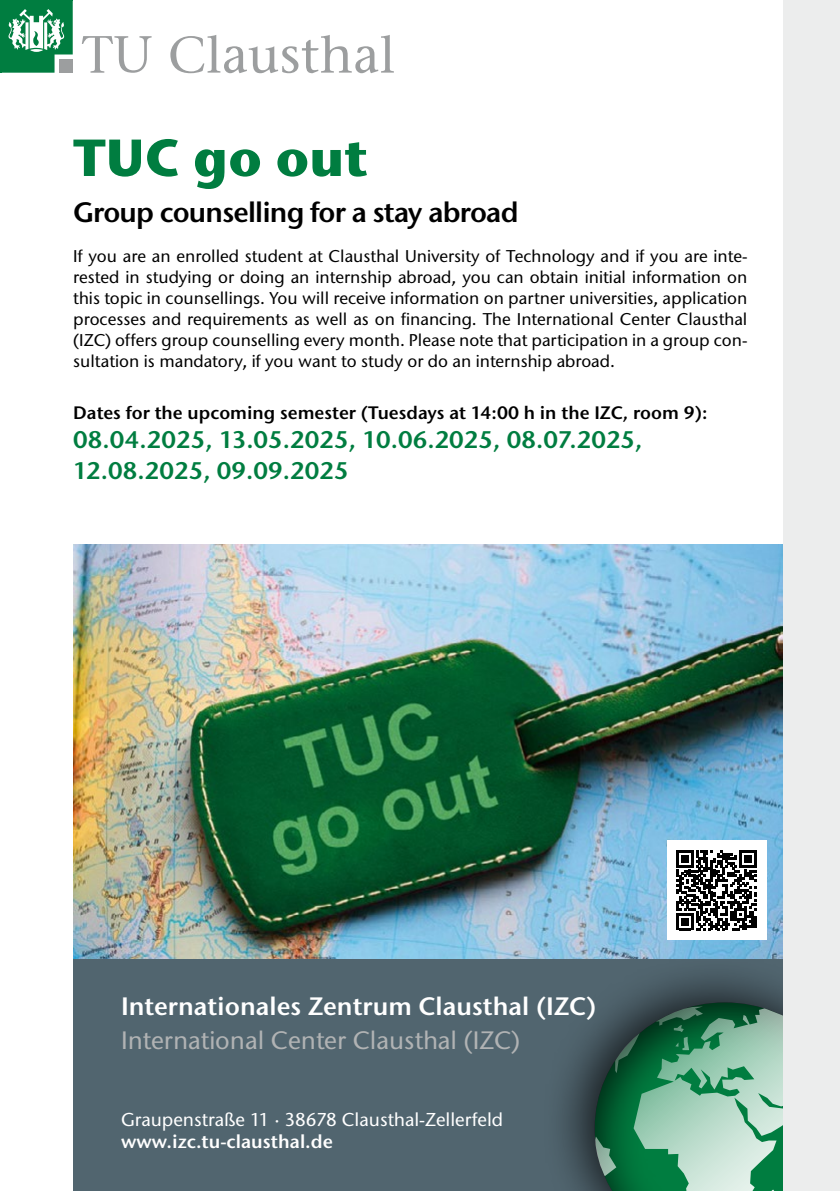
<style>
.page{position:relative;width:840px;height:1191px;background:#fff}
.page>*{position:absolute;margin:0;border:0;box-sizing:border-box;transform-origin:0 0}
.t1{font:700 52px "Stone Sans ITC Std";color:#007d40}
.t2{font:600 28px "Stone Sans ITC Std";letter-spacing:-.03em;color:#000}
.t3{font:600 25.2px "Stone Sans ITC Std";color:#fff}
.t4{font:500 25.2px "Stone Sans ITC Std";color:#b1b3b4}
.t5{font:600 24px/31.2px "Stone Sans ITC Std";color:#007d40}
.t6{font:500 18.6px "Stone Sans ITC Std";color:#fff}
.t7{font:600 18.6px "Stone Sans ITC Std";color:#fff}
.t8{font:600 18px "Stone Sans ITC Std";color:#000}
.t9{font:500 17px/21px "Stone Sans ITC Std";color:#000;text-align:justify}
</style>
<div class="page">
<img style="left:73px;top:544px;width:710px;height:415px">
<div style="left:73px;top:959px;width:748px;height:232px;background:#51656f"></div>
<div style="left:541px;top:954px;width:298px;height:237px;background:#000;opacity:.75"></div>
<div style="left:575px;top:985px;width:264px;height:206px;background:#000;opacity:.75"></div>
<svg style="left:594px;top:1006px;width:189px;height:185px;background:#5f9a7e"></svg>
<svg style="left:1px;top:1px;width:72px;height:72px"></svg>
<svg style="left:82px;top:36px;width:69px;height:37px"></svg>
<svg style="left:170px;top:35px;width:223px;height:38px"></svg>
<div style="left:783px;top:0;width:56px;height:1191px;background:#eceded"></div>
<hr style="left:0;top:0;width:1px;height:73px;background:#007d40">
<hr style="left:0;top:0;width:73px;height:1px;background:#007d40">
<div style="left:666px;top:840px;width:99px;height:100px;background:#fff"></div>
<svg style="left:676px;top:850px;width:80px;height:80px"></svg>
<h1 class="t1" style="left:73px;top:124px;width:296px">TUC go out</h1>
<h2 class="t2" style="left:73px;top:195px;width:446px">Group counselling for a stay abroad</h2>
<p class="t9" style="left:73px;top:246px;width:675px">If you are an enrolled student at Clausthal University of Technology and if you are inte&shy;rested in studying or doing an internship abroad, you can obtain initial information on this topic in counsellings. You will receive information on partner universities, application processes and requirements as well as on financing. The International Center Clausthal (IZC) offers group counselling every month. Please note that participation in a group con&shy;sultation is mandatory, if you want to study or do an internship abroad.</p>
<p class="t8" style="left:73px;top:402px;width:635px">Dates for the upcoming semester (Tuesdays at 14:00 h in the IZC, room 9):</p>
<h3 class="t5" style="left:73px;top:424px;width:570px">08.04.2025, 13.05.2025, 10.06.2025, 08.07.2025,<br>12.08.2025, 09.09.2025</h3>
<h3 class="t3" style="left:121px;top:990px;width:476px">Internationales Zentrum Clausthal (IZC)</h3>
<h3 class="t4" style="left:121px;top:1025px;width:400px">International Center Clausthal (IZC)</h3>
<p class="t6" style="left:121px;top:1107px;width:383px">Graupenstraße 11 · 38678 Clausthal-Zellerfeld</p>
<p class="t7" style="left:121px;top:1129px;width:213px">www.izc.tu-clausthal.de</p>
</div>
